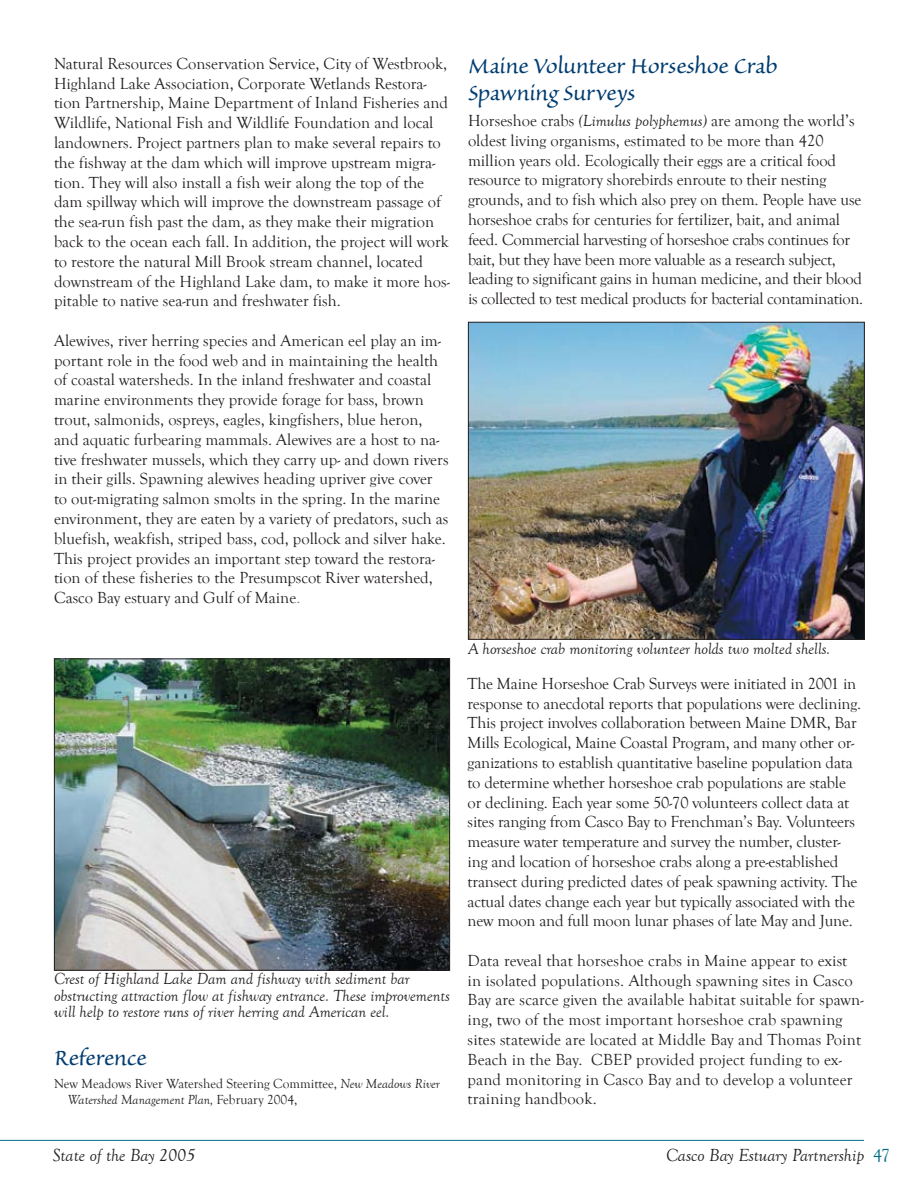
<style>
.page{position:relative;width:918px;height:1188px;background:#fff}
.page>*{position:absolute;margin:0;border:0;box-sizing:border-box;transform-origin:0 0}
.t1{font:27px/27px "Sanvito";letter-spacing:-.01em;color:#003d71}
.t2{font:italic 18px "Goudy Old Style T";color:#231f20}
.t3{font:16.5px/19.8px "Goudy Old Style T";color:#231f20}
.t4{font:italic 16.5px/16.5px "Goudy Old Style T";color:#231f20}
.t5{font:13.5px/16.2px "Goudy Old Style T";color:#231f20}
.s1{color:#76787b}
.s2{font-style:italic}
.s3{font-style:normal;color:#006c85}
</style>
<div class="page">
<hr style="left:0;top:1140px;width:864px;height:1px;background:#006c85">
<img style="left:56px;top:660px;width:392px;height:309px">
<div style="left:54px;top:658px;width:396px;height:313px;border:1px solid #231f20"></div>
<img style="left:470px;top:324px;width:393px;height:314px">
<div style="left:468px;top:322px;width:397px;height:318px;border:1px solid #231f20"></div>
<p class="t3" style="left:54px;top:54px;width:398px">Natural Resources Conservation Service, City of Westbrook, Highland Lake Association, Corporate Wetlands Restora&shy;tion Partnership, Maine Department of Inland Fisheries and Wildlife, National Fish and Wildlife Foundation and local landowners. Project partners plan to make several repairs to the fishway at the dam which will improve upstream migra&shy;tion. They will also install a fish weir along the top of the dam spillway which will improve the downstream passage of the sea-run fish past the dam, as they make their migration back to the ocean each fall. In addition, the project will work to restore the natural Mill Brook stream channel, located downstream of the Highland Lake dam, to make it more hos&shy;pitable to native sea-run and freshwater fish.</p>
<p class="t3" style="left:54px;top:331px;width:396px">Alewives, river herring species and American eel play an im&shy;portant role in the food web and in maintaining the health of coastal watersheds. In the inland freshwater and coastal marine environments they provide forage for bass, brown trout, salmonids, ospreys, eagles, kingfishers, blue heron, and aquatic furbearing mammals. Alewives are a host to na&shy;tive freshwater mussels, which they carry up- and down rivers in their gills. Spawning alewives heading upriver give cover to out-migrating salmon smolts in the spring. In the marine environment, they are eaten by a variety of predators, such as bluefish, weakfish, striped bass, cod, pollock and silver hake.<br>This project provides an important step toward the restora&shy;tion of these fisheries to the Presumpscot River watershed, Casco Bay estuary and Gulf of Maine<span class="s1">.</span></p>
<p class="t4" style="left:54px;top:971px;width:397px">Crest of Highland Lake Dam and fishway with sediment bar obstructing attraction flow at fishway entrance. These improvements will help to restore runs of river herring and American eel.</p>
<h1 class="t1" style="left:54px;top:1046px;width:94px">Reference</h1>
<p class="t5" style="left:68px;top:1075px;width:374px;text-indent:-14px">New Meadows River Watershed Steering Committee, <span class="s2">New Meadows River<br>Watershed Management Plan,</span> February 2004,</p>
<p class="t2" style="left:53px;top:1145px;width:144px">State of the Bay 2005</p>
<h1 class="t1" style="left:468px;top:53px;width:311px">Maine Volunteer Horseshoe Crab<br>Spawning Surveys</h1>
<p class="t3" style="left:468px;top:111px;width:397px">Horseshoe crabs <span class="s2">(Limulus polyphemus)</span> are among the world’s oldest living organisms, estimated to be more than 420 million years old. Ecologically their eggs are a critical food resource to migratory shorebirds enroute to their nesting grounds, and to fish which also prey on them. People have use horseshoe crabs for centuries for fertilizer, bait, and animal feed. Commercial harvesting of horseshoe crabs continues for bait, but they have been more valuable as a research subject, leading to significant gains in human medicine, and their blood is collected to test medical products for bacterial contamination.</p>
<p class="t4" style="left:468px;top:641px;width:364px">A horseshoe crab monitoring volunteer holds two molted shells.</p>
<p class="t3" style="left:468px;top:674px;width:395px">The Maine Horseshoe Crab Surveys were initiated in 2001 in response to anecdotal reports that populations were declining.<br>This project involves collaboration between Maine DMR, Bar Mills Ecological, Maine Coastal Program, and many other or&shy;ganizations to establish quantitative baseline population data to determine whether horseshoe crab populations are stable or declining. Each year some 50-70 volunteers collect data at sites ranging from Casco Bay to Frenchman’s Bay. Volunteers measure water temperature and survey the number, cluster&shy;ing and location of horseshoe crabs along a pre-established transect during predicted dates of peak spawning activity. The actual dates change each year but typically associated with the new moon and full moon lunar phases of late May and June.</p>
<p class="t3" style="left:468px;top:951px;width:398px">Data reveal that horseshoe crabs in Maine appear to exist in isolated populations. Although spawning sites in Casco Bay are scarce given the available habitat suitable for spawn&shy;ing, two of the most important horseshoe crab spawning sites statewide are located at Middle Bay and Thomas Point Beach in the Bay. CBEP provided project funding to ex&shy;pand monitoring in Casco Bay and to develop a volunteer training handbook.</p>
<p class="t2" style="left:666px;top:1146px;width:226px">Casco Bay Estuary Partnership <span class="s3">47</span></p>
</div>
